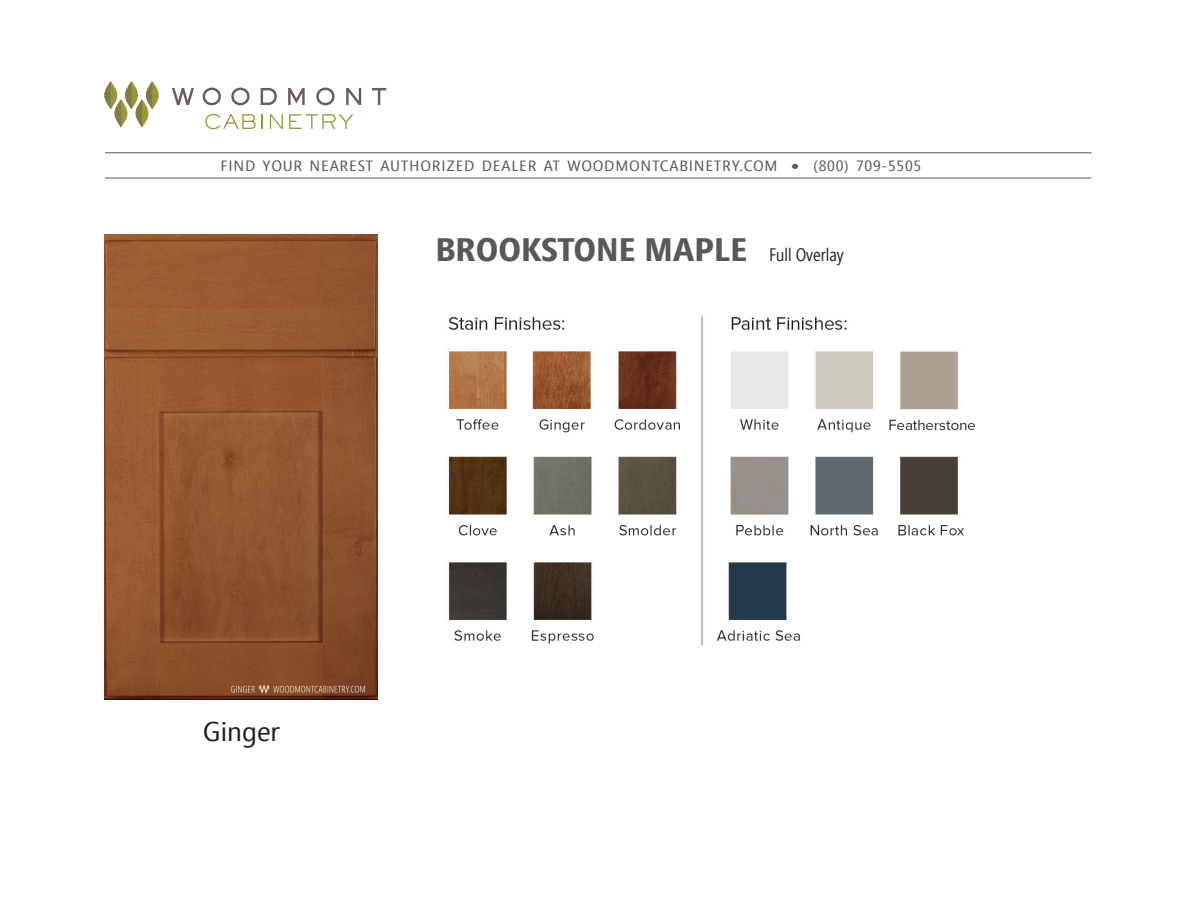
<style>
.page{position:relative;width:1188px;height:918px;background:#fff}
.page>*{position:absolute;margin:0;border:0;box-sizing:border-box;transform-origin:0 0}
.t1{font:700 32.4px "Segoe Condensed";color:#57585a;scale:1.22 1}
.t2{font:27px "Segoe Condensed";color:#231f20;scale:1.2 1}
.t3{font:14.85px "Segoe Condensed";letter-spacing:.04em;color:#57585a;scale:1.22 1}
.s1{font-size:20.25px}
.s2{font-weight:400;font-size:18px;color:#231f20}
</style>
<div class="page">
<svg style="left:172px;top:88px;width:22px;height:17px"></svg>
<svg style="left:203px;top:88px;width:18px;height:17px"></svg>
<svg style="left:231px;top:88px;width:19px;height:17px"></svg>
<svg style="left:261px;top:88px;width:16px;height:17px"></svg>
<svg style="left:288px;top:88px;width:17px;height:17px"></svg>
<svg style="left:316px;top:88px;width:19px;height:17px"></svg>
<svg style="left:346px;top:88px;width:15px;height:17px"></svg>
<svg style="left:372px;top:88px;width:14px;height:17px"></svg>
<svg style="left:205px;top:114px;width:51px;height:15px"></svg>
<svg style="left:262px;top:114px;width:1px;height:15px"></svg>
<svg style="left:270px;top:114px;width:13px;height:15px"></svg>
<svg style="left:289px;top:114px;width:64px;height:15px"></svg>
<svg style="left:146px;top:81px;width:13px;height:28px"></svg>
<svg style="left:104px;top:81px;width:48px;height:47px"></svg>
<hr style="left:105px;top:152px;width:986px;height:1px;background:#57585a">
<hr style="left:105px;top:178px;width:986px;height:1px;background:#57585a">
<img style="left:448px;top:315px;width:527px;height:331px">
<img style="left:105px;top:234px;width:273px;height:465px">
<p class="t3" style="left:220px;top:157px;width:576px">FIND YOUR NEAREST AUTHORIZED DEALER AT WOODMONTCABINETRY.COM <span class="s1">•</span> (800) 709-5505</p>
<h1 class="t1" style="left:435px;top:230px;width:336px">BROOKSTONE MAPLE <span class="s2">Full Overlay</span></h1>
<h2 class="t2" style="left:203px;top:715px;width:66px">Ginger</h2>
</div>
